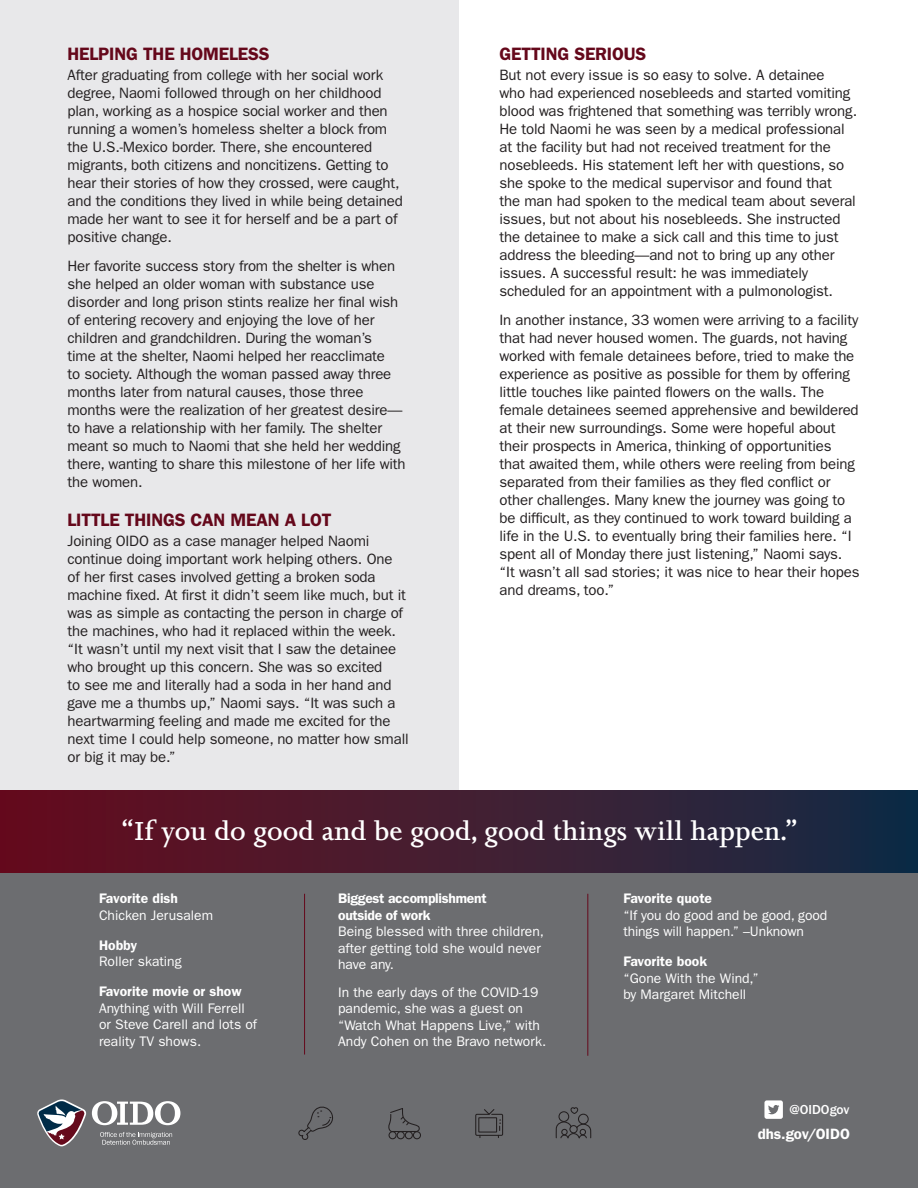
<style>
.page{position:relative;width:918px;height:1188px;background:#fff}
.page>*{position:absolute;margin:0;border:0;box-sizing:border-box;transform-origin:0 0}
.t1{font:600 30px "Joanna MT Std";color:#fff}
.t2{font:600 18px "ITC Franklin Gothic Std";letter-spacing:-.01em;color:#65081b}
.t3{font:15px/18px "ITC Franklin Gothic Std";letter-spacing:-.01em;color:#231f20}
.t4{font:600 15px "ITC Franklin Gothic Std";letter-spacing:-.005em;color:#fff}
.t5{font:13.8px/16.5px "ITC Franklin Gothic Std";color:#fff}
.t6{font:600 13.8px "ITC Franklin Gothic Std";color:#fff}
.t7{font:600 13.8px/16.5px "ITC Franklin Gothic Std";letter-spacing:-.02em;color:#fff}
.t8{font:500 13.5px "ITC Franklin Gothic Std";color:#fff}
</style>
<div class="page">
<div style="left:0;top:868px;width:918px;height:320px;background:#6c6d70"></div>
<div style="left:0;top:0;width:459px;height:790px;background:#e8e8ea"></div>
<div style="left:0;top:790px;width:918px;height:83px;background:linear-gradient(to right,#6a0c1d,#162d45)"></div>
<svg style="left:37px;top:1099px;width:143px;height:47px"></svg>
<hr style="left:304px;top:894px;width:1px;height:161px;background:#65081b">
<hr style="left:588px;top:894px;width:1px;height:162px;background:#65081b">
<svg style="left:298px;top:1106px;width:35px;height:34px"></svg>
<div style="left:397px;top:1131px;width:8px;height:8px;border:1px solid #231f20;border-radius:50%"></div>
<div style="left:413px;top:1131px;width:8px;height:8px;border:1px solid #231f20;border-radius:50%"></div>
<div style="left:389px;top:1131px;width:8px;height:8px;border:1px solid #231f20;border-radius:50%"></div>
<div style="left:405px;top:1131px;width:8px;height:8px;border:1px solid #231f20;border-radius:50%"></div>
<svg style="left:388px;top:1108px;width:32px;height:25px"></svg>
<svg style="left:570px;top:1107px;width:9px;height:7px"></svg>
<div style="left:558px;top:1111px;width:11px;height:11px;border:1px solid #231f20;border-radius:50%"></div>
<div style="left:578px;top:1114px;width:11px;height:10px;border:1px solid #231f20;border-radius:50%"></div>
<svg style="left:555px;top:1121px;width:37px;height:18px"></svg>
<svg style="left:479px;top:1109px;width:22px;height:29px"></svg>
<div style="left:475px;top:1114px;width:28px;height:22px;border:1px solid #231f20"></div>
<div style="left:478px;top:1117px;width:19px;height:16px;border:1px solid #231f20"></div>
<svg style="left:764px;top:1100px;width:19px;height:19px"></svg>
<h2 class="t2" style="left:68px;top:43px;width:204px">HELPING THE HOMELESS</h2>
<p class="t3" style="left:68px;top:66px;width:337px">After graduating from college with her social work degree, Naomi followed through on her childhood plan, working as a hospice social worker and then running a women’s homeless shelter a block from the U.S.-Mexico border. There, she encountered migrants, both citizens and noncitizens. Getting to hear their stories of how they crossed, were caught, and the conditions they lived in while being detained made her want to see it for herself and be a part of positive change.</p>
<p class="t3" style="left:68px;top:257px;width:340px">Her favorite success story from the shelter is when she helped an older woman with substance use disorder and long prison stints realize her final wish of entering recovery and enjoying the love of her children and grandchildren. During the woman’s<br>time at the shelter, Naomi helped her reacclimate<br>to society. Although the woman passed away three months later from natural causes, those three months were the realization of her greatest desire— to have a relationship with her family. The shelter meant so much to Naomi that she held her wedding there, wanting to share this milestone of her life with the women.</p>
<h2 class="t2" style="left:68px;top:509px;width:266px">LITTLE THINGS CAN MEAN A LOT</h2>
<p class="t3" style="left:68px;top:532px;width:343px">Joining OIDO as a case manager helped Naomi continue doing important work helping others. One<br>of her first cases involved getting a broken soda machine fixed. At first it didn’t seem like much, but it was as simple as contacting the person in charge of the machines, who had it replaced within the week. “It wasn’t until my next visit that I saw the detainee who brought up this concern. She was so excited<br>to see me and literally had a soda in her hand and gave me a thumbs up,” Naomi says. “It was such a heartwarming feeling and made me excited for the next time I could help someone, no matter how small or big it may be.”</p>
<h2 class="t2" style="left:500px;top:43px;width:148px">GETTING SERIOUS</h2>
<p class="t3" style="left:500px;top:66px;width:359px">But not every issue is so easy to solve. A detainee<br>who had experienced nosebleeds and started vomiting blood was frightened that something was terribly wrong.<br>He told Naomi he was seen by a medical professional at the facility but had not received treatment for the nosebleeds. His statement left her with questions, so she spoke to the medical supervisor and found that<br>the man had spoken to the medical team about several issues, but not about his nosebleeds. She instructed the detainee to make a sick call and this time to just address the bleeding—and not to bring up any other issues. A successful result: he was immediately scheduled for an appointment with a pulmonologist.</p>
<p class="t3" style="left:500px;top:311px;width:362px">In another instance, 33 women were arriving to a facility that had never housed women. The guards, not having worked with female detainees before, tried to make the experience as positive as possible for them by offering little touches like painted flowers on the walls. The female detainees seemed apprehensive and bewildered at their new surroundings. Some were hopeful about their prospects in America, thinking of opportunities that awaited them, while others were reeling from being separated from their families as they fled conflict or other challenges. Many knew the journey was going to be difficult, as they continued to work toward building a life in the U.S. to eventually bring their families here. “I spent all of Monday there just listening,” Naomi says. “It wasn’t all sad stories; it was nice to hear their hopes and dreams, too.”</p>
<p class="t1" style="left:121px;top:815px;width:678px">“If you do good and be good, good things will happen.”</p>
<p class="t6" style="left:99px;top:890px;width:81px">Favorite dish</p>
<p class="t5" style="left:99px;top:907px;width:116px">Chicken Jerusalem</p>
<p class="t6" style="left:99px;top:937px;width:40px">Hobby</p>
<p class="t5" style="left:99px;top:953px;width:84px">Roller skating</p>
<p class="t6" style="left:99px;top:983px;width:144px">Favorite movie or show</p>
<p class="t5" style="left:99px;top:1000px;width:160px">Anything with Will Ferrell or Steve Carell and lots of reality TV shows.</p>
<p class="t7" style="left:338px;top:890px;width:150px">Biggest accomplishment outside of work</p>
<p class="t5" style="left:338px;top:923px;width:207px">Being blessed with three children, after getting told she would never have any.</p>
<p class="t5" style="left:338px;top:984px;width:210px">In the early days of the COVID-19 pandemic, she was a guest on “Watch What Happens Live,” with<br>Andy Cohen on the Bravo network.</p>
<p class="t6" style="left:623px;top:890px;width:90px">Favorite quote</p>
<p class="t5" style="left:623px;top:907px;width:205px">“If you do good and be good, good things will happen.” –Unknown</p>
<p class="t6" style="left:623px;top:953px;width:85px">Favorite book</p>
<p class="t5" style="left:623px;top:970px;width:137px">“Gone With the Wind,” by Margaret Mitchell</p>
<p class="t8" style="left:790px;top:1102px;width:61px">@OIDOgov</p>
<p class="t4" style="left:758px;top:1125px;width:94px">dhs.gov/OIDO</p>
</div>
